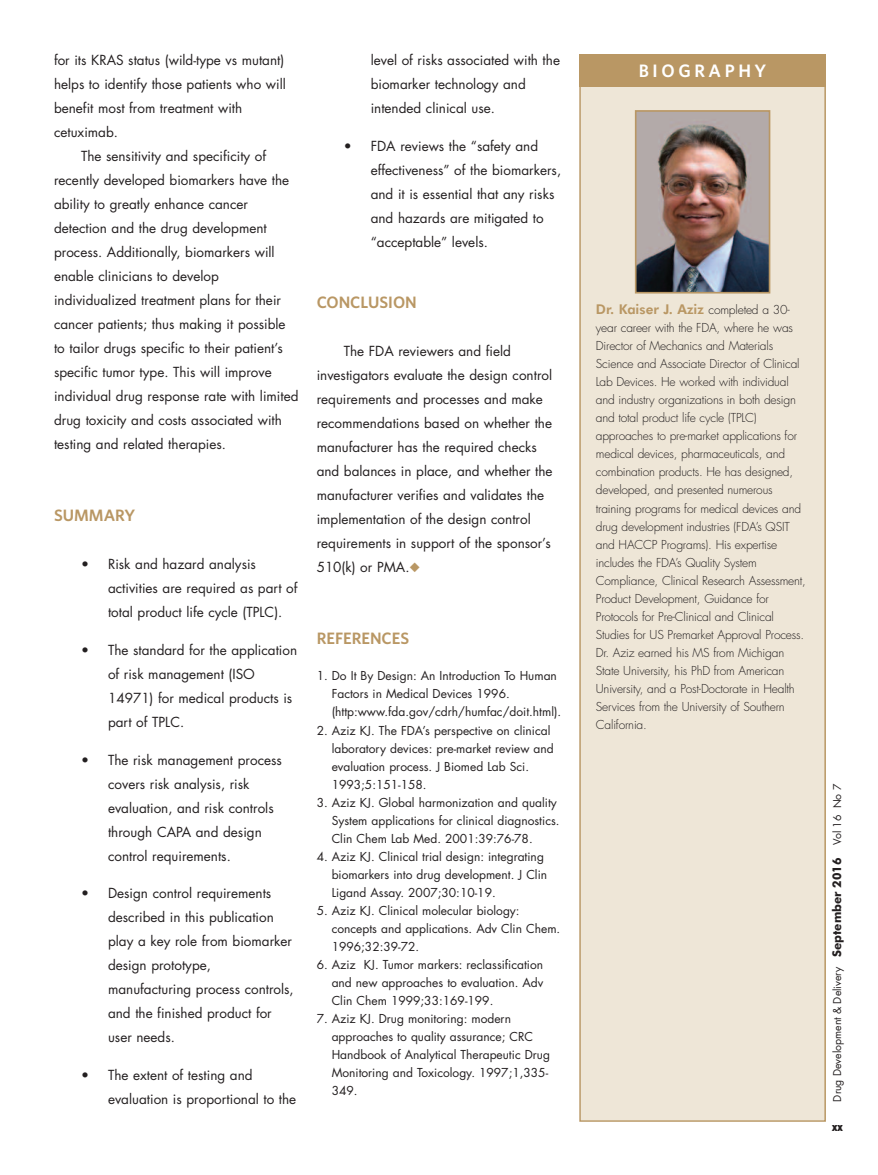
<style>
.page{position:relative;width:878px;height:1175px;background:#fff}
.page>*{position:absolute;margin:0;border:0;box-sizing:border-box;transform-origin:0 0}
.t1{font:600 18px "Whitney";letter-spacing:.2em;color:#fff}
.t2{font:600 16.5px "Whitney";color:#b99764}
.t3{font:13.5px/24px "Futura";color:#231f20}
.t4{font:800 13.5px "Futura BT";color:#b99764}
.t5{font:12px/18px "Futura";color:#231f20}
.t6{font:300 12px/18px "Futura";letter-spacing:-.015em;color:#231f20}
.t7{font:900 condensed 12px "Futura BT";color:#231f20}
.t8{font:10.5px "Futura";color:#231f20}
.s1{font-family:"Monotype Sorts";color:#b99764}
.s2{font-family:"Futura";font-weight:300;font-size:12px;color:#231f20}
.s3{font-family:"Futura BT";font-weight:700;font-size:12px}
</style>
<div class="page">
<div style="left:580px;top:56px;width:244px;height:1064px;background:#eee6d7"></div>
<div style="left:579px;top:55px;width:246px;height:1066px;border:2px solid #b99764"></div>
<div style="left:579px;top:54px;width:246px;height:33px;background:#b99764"></div>
<img style="left:638px;top:113px;width:129px;height:177px">
<div style="left:635px;top:110px;width:135px;height:183px;border:2px solid #b99764"></div>
<p class="t3" style="left:54px;top:49px;width:233px">for its KRAS status (wild-type vs mutant) helps to identify those patients who will benefit most from treatment with cetuximab.</p>
<p class="t3" style="left:54px;top:145px;width:246px;text-indent:27px">The sensitivity and specificity of recently developed biomarkers have the ability to greatly enhance cancer detection and the drug development process. Additionally, biomarkers will enable clinicians to develop individualized treatment plans for their cancer patients; thus making it possible to tailor drugs specific to their patient’s specific tumor type. This will improve individual drug response rate with limited drug toxicity and costs associated with testing and related therapies.</p>
<p class="t2" style="left:54px;top:506px;width:83px">SUMMARY</p>
<p class="t3" style="left:108px;top:553px;width:191px;text-indent:-27px">• Risk and hazard analysis activities are required as part of total product life cycle (TPLC).</p>
<p class="t3" style="left:108px;top:639px;width:191px;text-indent:-27px">• The standard for the application of risk management (ISO<br>14971) for medical products is part of TPLC.</p>
<p class="t3" style="left:108px;top:748px;width:175px;text-indent:-27px">• The risk management process covers risk analysis, risk evaluation, and risk controls through CAPA and design control requirements.</p>
<p class="t3" style="left:108px;top:882px;width:187px;text-indent:-27px">• Design control requirements described in this publication play a key role from biomarker design prototype, manufacturing process controls, and the finished product for user needs.</p>
<p class="t3" style="left:108px;top:1063px;width:190px;text-indent:-27px">• The extent of testing and evaluation is proportional to the</p>
<p class="t3" style="left:371px;top:49px;width:191px">level of risks associated with the biomarker technology and intended clinical use.</p>
<p class="t3" style="left:370px;top:135px;width:192px;text-indent:-27px">• FDA reviews the “safety and effectiveness” of the biomarkers, and it is essential that any risks and hazards are mitigated to “acceptable” levels.</p>
<p class="t2" style="left:316px;top:293px;width:102px">CONCLUSION</p>
<p class="t3" style="left:316px;top:340px;width:237px;text-indent:27px">The FDA reviewers and field investigators evaluate the design control requirements and processes and make recommendations based on whether the manufacturer has the required checks and balances in place, and whether the manufacturer verifies and validates the implementation of the design control requirements in support of the sponsor’s 510(k) or PMA.<span class="s1">u</span></p>
<p class="t2" style="left:316px;top:629px;width:94px">REFERENCES</p>
<p class="t5" style="left:331px;top:668px;width:231px;text-indent:-15px">1. Do It By Design: An Introduction To Human<br>Factors in Medical Devices 1996. (http:www.fda.gov/cdrh/humfac/doit.html).</p>
<p class="t5" style="left:331px;top:722px;width:223px;text-indent:-15px">2. Aziz KJ. The FDA’s perspective on clinical laboratory devices: pre-market review and evaluation process. J Biomed Lab Sci.<br>1993;5:151-158.</p>
<p class="t5" style="left:331px;top:794px;width:229px;text-indent:-15px">3. Aziz KJ. Global harmonization and quality<br>System applications for clinical diagnostics.<br>Clin Chem Lab Med. 2001:39:76-78.</p>
<p class="t5" style="left:331px;top:848px;width:217px;text-indent:-15px">4. Aziz KJ. Clinical trial design: integrating biomarkers into drug development. J Clin<br>Ligand Assay. 2007;30:10-19.</p>
<p class="t5" style="left:331px;top:902px;width:230px;text-indent:-15px">5. Aziz KJ. Clinical molecular biology: concepts and applications. Adv Clin Chem.<br>1996;32:39-72.</p>
<p class="t5" style="left:331px;top:956px;width:213px;text-align:justify;text-indent:-15px">6. Aziz KJ. Tumor markers: reclassification and new approaches to evaluation. Adv Clin Chem 1999;33:169-199.</p>
<p class="t5" style="left:331px;top:1010px;width:220px;text-indent:-15px">7. Aziz KJ. Drug monitoring: modern approaches to quality assurance; CRC<br>Handbook of Analytical Therapeutic Drug<br>Monitoring and Toxicology. 1997;1,335-<br>349.</p>
<h1 class="t1" style="left:638px;top:61px;width:129px">BIOGRAPHY</h1>
<p class="t4" style="left:596px;top:304px;width:195px">Dr. Kaiser J. Aziz <span class="s2">completed a 30-</span></p>
<p class="t6" style="left:596px;top:320px;width:211px">year career with the FDA, where he was Director of Mechanics and Materials Science and Associate Director of Clinical Lab Devices. He worked with individual and industry organizations in both design and total product life cycle (TPLC) approaches to pre-market applications for medical devices, pharmaceuticals, and combination products. He has designed, developed, and presented numerous training programs for medical devices and drug development industries (FDA’s QSIT and HACCP Programs). His expertise includes the FDA’s Quality System Compliance, Clinical Research Assessment, Product Development, Guidance for Protocols for Pre-Clinical and Clinical Studies for US Premarket Approval Process.<br>Dr. Aziz earned his MS from Michigan State University, his PhD from American University, and a Post-Doctorate in Health Services from the University of Southern California.</p>
<p class="t8" style="left:832px;top:1101px;width:319px;rotate:-90deg">Drug Development &amp; Delivery <span class="s3">September 2016</span> Vol 16 No 7</p>
<p class="t7" style="left:832px;top:1122px;width:12px">xx</p>
</div>
